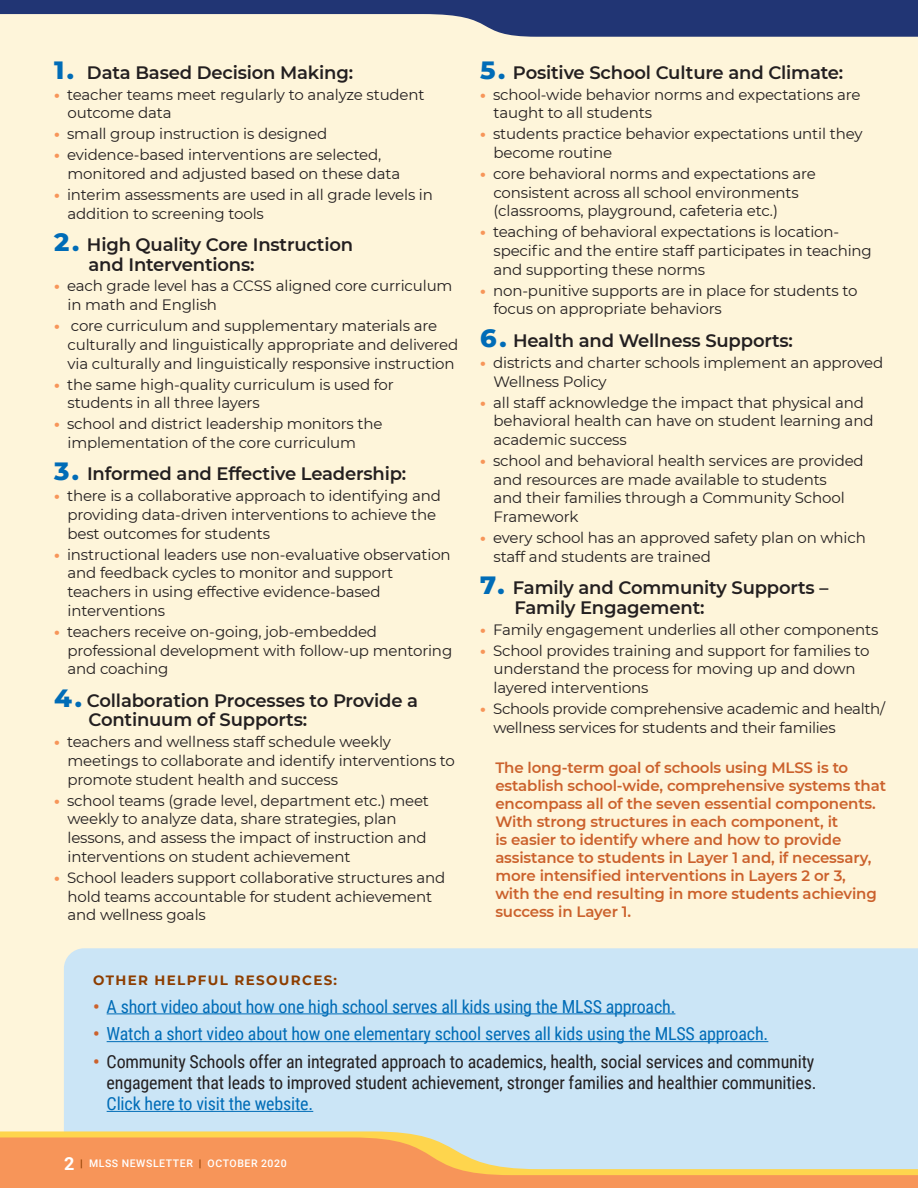
<style>
.page{position:relative;width:918px;height:1188px;background:#fff}
.page>*{position:absolute;margin:0;border:0;box-sizing:border-box;transform-origin:0 0}
.Text_Bullets{font:600 18px/19.5px "Montserrat";letter-spacing:-.01em;color:#231f20}
.Bullet_11_13_Narro{font:18px/21px "Roboto Condensed";letter-spacing:-.01em;color:#231f20}
.Bullet_11_13_Narro-2{font:18px "Roboto Condensed";letter-spacing:-.01em;color:#006cb7}
.Text_Bullets-2{font:15px/18.8px "Montserrat";letter-spacing:-.01em;color:#231f20}
._10_13_Body_text{font:600 15px/18px "Montserrat";letter-spacing:-.01em;color:#cb612c}
.Sub-Subhead_CAPS{font:700 13.5px "Montserrat";letter-spacing:.1em;color:#8d3d00}
.t1{font:500 10.5px "Roboto";letter-spacing:.055em;color:#fff}
.s1{font-weight:800;font-size:25.5px;color:#006cb7}
.s2{font-weight:800;color:#f79559}
.s3{font-weight:700;color:#cb612c}
.s4{color:#006cb7}
.s5{font-weight:700;font-size:18px}
.s6{font-weight:700;color:#8d3d00}
.s7{color:#8d3d00}
</style>
<div class="page">
<div style="left:0;top:37px;width:918px;height:1094px;background:#fef5da"></div>
<div style="left:64px;top:948px;width:854px;height:183px;background:#cbe5f6"></div>
<svg style="left:0;top:0;width:918px;height:37px;background:#6a7495"></svg>
<svg style="left:0;top:1131px;width:918px;height:6px;background:#e0deb0"></svg>
<svg style="left:0;top:1137px;width:918px;height:51px;background:#e9b388"></svg>
<hr style="left:107px;top:1013px;width:568px;height:1px;background:#006cb7">
<hr style="left:107px;top:1041px;width:661px;height:1px;background:#006cb7">
<hr style="left:107px;top:1111px;width:206px;height:1px;background:#006cb7">
<p class="Text_Bullets" style="left:54px;top:62px;width:301px"><span class="s1">1.</span> Data Based Decision Making:</p>
<p class="Text_Bullets-2" style="left:68px;top:84px;width:359px;text-indent:-14px"><span class="s2">•</span> teacher teams meet regularly to analyze student outcome data</p>
<p class="Text_Bullets-2" style="left:54px;top:124px;width:275px"><span class="s2">•</span> small group instruction is designed</p>
<p class="Text_Bullets-2" style="left:68px;top:145px;width:334px;text-indent:-14px"><span class="s2">•</span> evidence-based interventions are selected, monitored and adjusted based on these data</p>
<p class="Text_Bullets-2" style="left:68px;top:185px;width:367px;text-indent:-14px"><span class="s2">•</span> interim assessments are used in all grade levels in addition to screening tools</p>
<p class="Text_Bullets" style="left:88px;top:234px;width:266px;text-indent:-34px"><span class="s1">2.</span> High Quality Core Instruction and Interventions:</p>
<p class="Text_Bullets-2" style="left:68px;top:276px;width:387px;text-indent:-14px"><span class="s2">•</span> each grade level has a CCSS aligned core curriculum in math and English</p>
<p class="Text_Bullets-2" style="left:68px;top:316px;width:392px;text-indent:-14px"><span class="s2">•</span> core curriculum and supplementary materials are culturally and linguistically appropriate and delivered via culturally and linguistically responsive instruction</p>
<p class="Text_Bullets-2" style="left:68px;top:374px;width:328px;text-indent:-14px"><span class="s2">•</span> the same high-quality curriculum is used for students in all three layers</p>
<p class="Text_Bullets-2" style="left:68px;top:414px;width:317px;text-indent:-14px"><span class="s2">•</span> school and district leadership monitors the implementation of the core curriculum</p>
<p class="Text_Bullets" style="left:54px;top:463px;width:354px"><span class="s1">3.</span> Informed and Effective Leadership:</p>
<p class="Text_Bullets-2" style="left:68px;top:486px;width:375px;text-indent:-14px"><span class="s2">•</span> there is a collaborative approach to identifying and providing data-driven interventions to achieve the best outcomes for students</p>
<p class="Text_Bullets-2" style="left:68px;top:544px;width:385px;text-indent:-14px"><span class="s2">•</span> instructional leaders use non-evaluative observation and feedback cycles to monitor and support teachers in using effective evidence-based interventions</p>
<p class="Text_Bullets-2" style="left:68px;top:622px;width:386px;text-indent:-14px"><span class="s2">•</span> teachers receive on-going, job-embedded professional development with follow-up mentoring and coaching</p>
<p class="Text_Bullets" style="left:88px;top:690px;width:331px;text-indent:-34px"><span class="s1">4.</span> Collaboration Processes to Provide a<br>Continuum of Supports:</p>
<p class="Text_Bullets-2" style="left:68px;top:732px;width:389px;text-indent:-14px"><span class="s2">•</span> teachers and wellness staff schedule weekly meetings to collaborate and identify interventions to promote student health and success</p>
<p class="Text_Bullets-2" style="left:68px;top:790px;width:363px;text-indent:-14px"><span class="s2">•</span> school teams (grade level, department etc.) meet weekly to analyze data, share strategies, plan lessons, and assess the impact of instruction and interventions on student achievement</p>
<p class="Text_Bullets-2" style="left:68px;top:868px;width:379px;text-indent:-14px"><span class="s2">•</span> School leaders support collaborative structures and hold teams accountable for student achievement and wellness goals</p>
<p class="Text_Bullets" style="left:480px;top:62px;width:365px"><span class="s1">5.</span> Positive School Culture and Climate:</p>
<p class="Text_Bullets-2" style="left:494px;top:84px;width:368px;text-indent:-14px"><span class="s2">•</span> school-wide behavior norms and expectations are taught to all students</p>
<p class="Text_Bullets-2" style="left:494px;top:124px;width:371px;text-indent:-14px"><span class="s2">•</span> students practice behavior expectations until they become routine</p>
<p class="Text_Bullets-2" style="left:494px;top:164px;width:324px;text-indent:-14px"><span class="s2">•</span> core behavioral norms and expectations are consistent across all school environments (classrooms, playground, cafeteria etc.)</p>
<p class="Text_Bullets-2" style="left:494px;top:222px;width:380px;text-indent:-14px"><span class="s2">•</span> teaching of behavioral expectations is location&shy;specific and the entire staff participates in teaching and supporting these norms</p>
<p class="Text_Bullets-2" style="left:494px;top:281px;width:365px;text-indent:-14px"><span class="s2">•</span> non-punitive supports are in place for students to focus on appropriate behaviors</p>
<p class="Text_Bullets" style="left:480px;top:330px;width:315px"><span class="s1">6.</span> Health and Wellness Supports:</p>
<p class="Text_Bullets-2" style="left:494px;top:353px;width:391px;text-indent:-14px"><span class="s2">•</span> districts and charter schools implement an approved<br>Wellness Policy</p>
<p class="Text_Bullets-2" style="left:494px;top:392px;width:382px;text-indent:-14px"><span class="s2">•</span> all staff acknowledge the impact that physical and behavioral health can have on student learning and academic success</p>
<p class="Text_Bullets-2" style="left:494px;top:451px;width:372px;text-indent:-14px"><span class="s2">•</span> school and behavioral health services are provided and resources are made available to students<br>and their families through a Community School Framework</p>
<p class="Text_Bullets-2" style="left:494px;top:528px;width:374px;text-indent:-14px"><span class="s2">•</span> every school has an approved safety plan on which staff and students are trained</p>
<p class="Text_Bullets" style="left:514px;top:577px;width:316px;text-indent:-34px"><span class="s1">7.</span> Family and Community Supports –<br>Family Engagement:</p>
<p class="Text_Bullets-2" style="left:480px;top:619px;width:400px"><span class="s2">•</span> Family engagement underlies all other components</p>
<p class="Text_Bullets-2" style="left:494px;top:640px;width:377px;text-indent:-14px"><span class="s2">•</span> School provides training and support for families to understand the process for moving up and down layered interventions</p>
<p class="Text_Bullets-2" style="left:494px;top:699px;width:393px;text-indent:-14px"><span class="s2">•</span> Schools provide comprehensive academic and health/ wellness services for students and their families</p>
<p class="_10_13_Body_text" style="left:495px;top:758px;width:392px">The long-term goal of schools using MLSS is to establish school-wide, comprehensive systems that encompass all of the seven essential components.<br>With strong structures in each component, it<br>is easier to identify where and how to provide assistance to students in Layer 1 and, if necessary, more intensified interventions in Layers 2 or 3,<br>with the end resulting in more students achieving success in Layer 1.</p>
<p class="Sub-Subhead_CAPS" style="left:93px;top:970px;width:246px">OTHER HELPFUL RESOURCES:</p>
<p class="Bullet_11_13_Narro-2" style="left:93px;top:994px;width:584px"><span class="s3">•</span> A short video about how one high school serves all kids using the MLSS approach.</p>
<p class="Bullet_11_13_Narro-2" style="left:93px;top:1021px;width:677px"><span class="s3">•</span> Watch a short video about how one elementary school serves all kids using the MLSS approach.</p>
<p class="Bullet_11_13_Narro" style="left:107px;top:1051px;width:711px;text-indent:-14px"><span class="s3">•</span> Community Schools offer an integrated approach to academics, health, social services and community engagement that leads to improved student achievement, stronger families and healthier communities.<br><span class="s4">Click here to visit the website.</span></p>
<p class="t1" style="left:64px;top:1156px;width:224px"><span class="s5">2</span> <span class="s6">|</span> MLSS NEWSLETTER <span class="s7">|</span> OCTOBER 2020</p>
</div>
